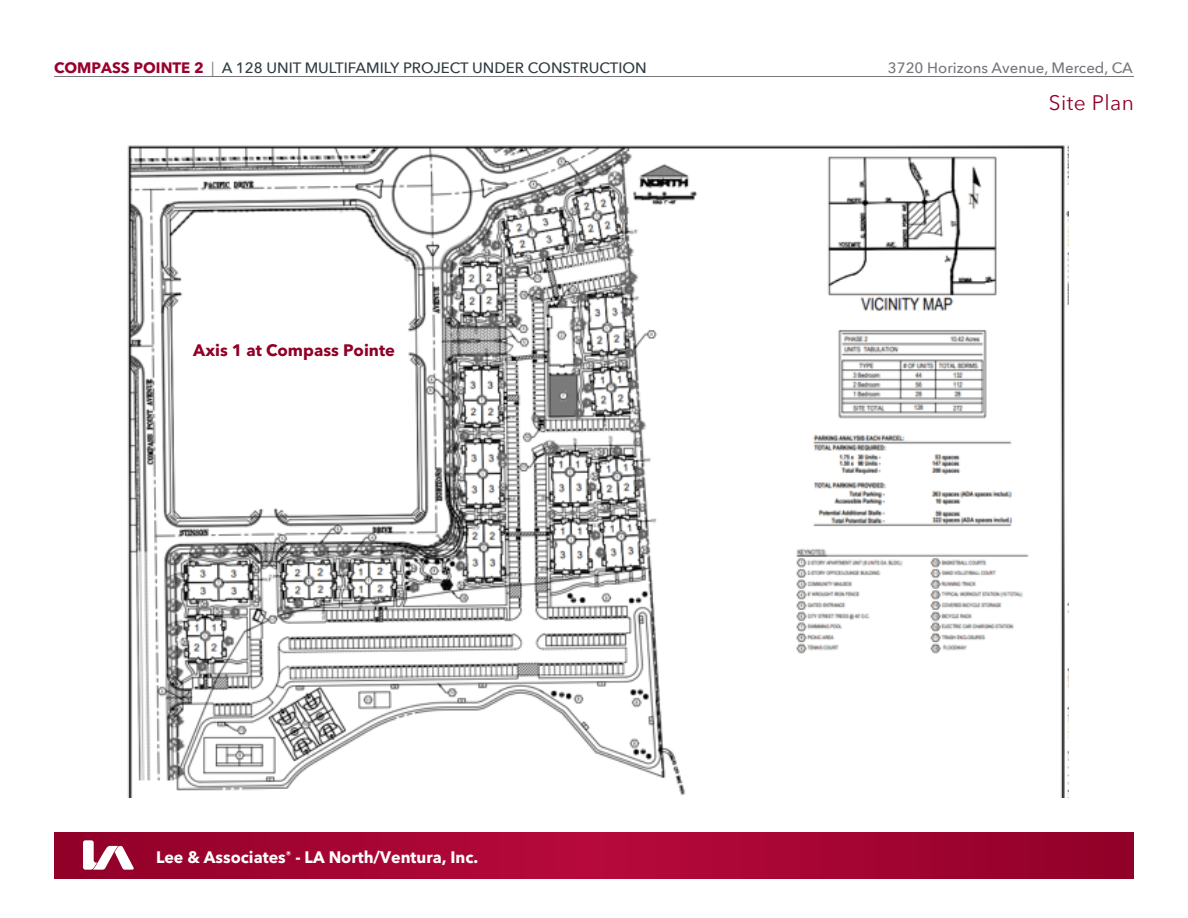
<style>
.page{position:relative;width:1188px;height:918px;background:#fff}
.page>*{position:absolute;margin:0;border:0;box-sizing:border-box;transform-origin:0 0}
.t1{font:21px "Avenir Next";letter-spacing:.02em;color:#900028}
.t2{font:700 16.5px "Avenir Next";color:#fff}
.t3{font:700 16.5px "Avenir Next";color:#900028}
.t4{font:500 15px "Avenir Next";color:#303c42}
.t5{font:500 15px "Avenir Next";color:#76777a}
.s1{font-weight:700;color:#98002e}
.s2{font-family:"Avenir Next LT Pro";font-weight:400;color:#6d6e71}
</style>
<div class="page">
<svg style="left:54px;top:832px;width:1080px;height:47px;background:#a30432"></svg>
<svg style="left:83px;top:840px;width:51px;height:30px"></svg>
<hr style="left:54px;top:76px;width:1080px;height:1px;background:#76777a">
<img style="left:127px;top:145px;width:941px;height:653px">
<p class="t4" style="left:54px;top:55px;width:594px"><span class="s1">COMPASS POINTE 2</span> <span class="s2">|</span> A 128 UNIT MULTIFAMILY PROJECT UNDER CONSTRUCTION</p>
<p class="t5" style="left:888px;top:55px;width:246px">3720 Horizons Avenue, Merced, CA</p>
<h1 class="t1" style="left:1049px;top:85px;width:87px">Site Plan</h1>
<p class="t3" style="left:193px;top:339px;width:203px">Axis 1 at Compass Pointe</p>
<p class="t2" style="left:156px;top:846px;width:324px">Lee &amp; Associates<sup>®</sup> - LA North/Ventura, Inc.</p>
</div>
